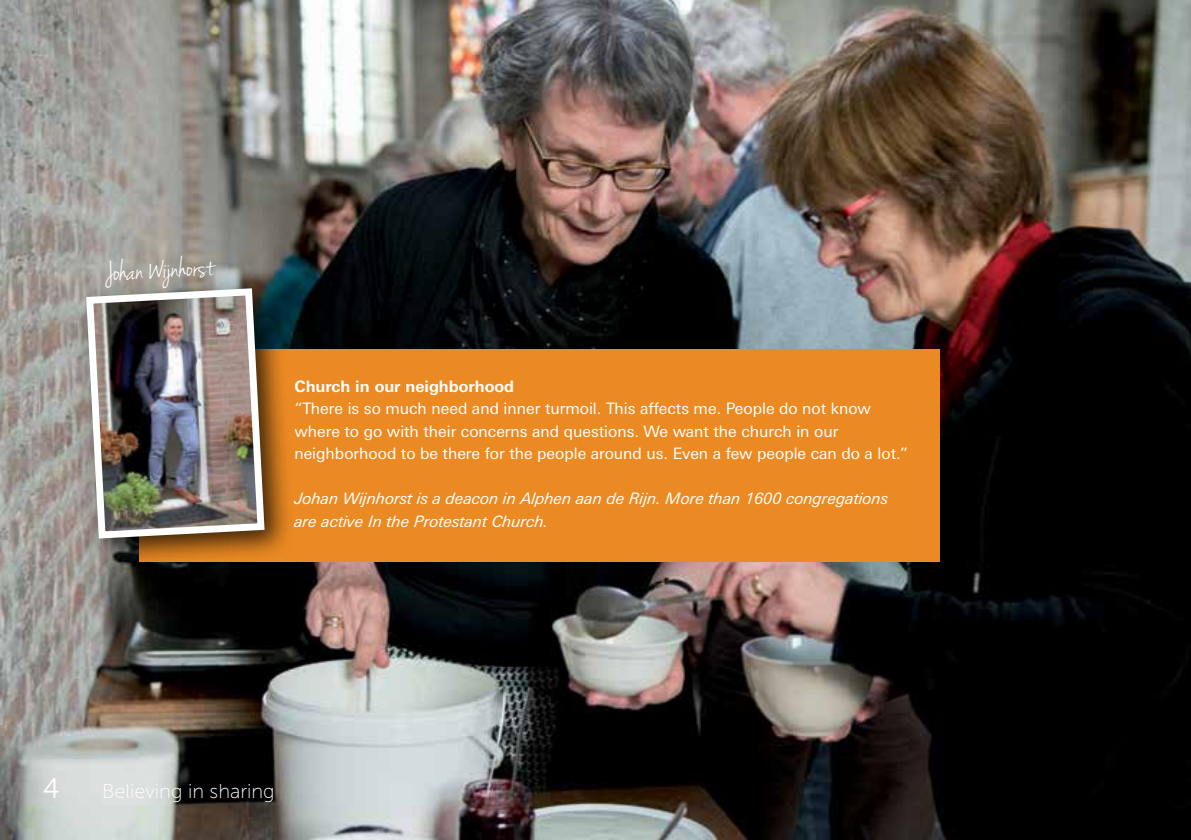
<style>
.page{position:relative;width:1191px;height:840px;background:#fff}
.page>*{position:absolute;margin:0;border:0;box-sizing:border-box;transform-origin:0 0}
.t1{font:italic 29.2px "Jenna Sue";color:#fff}
.t2{font:28px "Museo Sans 300";color:#fff}
.t3{font:20px "Museo Sans 100";color:#fff}
.t4{font:15.8px/22.6px "Linotype Univers Basic";color:#fff}
.t5{font:italic 15.8px/22.6px "Linotype Univers Basic";color:#fff}
.t6{font:700 15.8px "Linotype Univers Basic";color:#fff}
</style>
<div class="page">
<img style="left:0;top:0;width:1191px;height:839px">
<div style="left:140px;top:349px;width:800px;height:212px;background:#eb8a23"></div>
<div style="left:75px;top:276px;width:219px;height:292px;background:#000;opacity:.75"></div>
<img style="left:83px;top:284px;width:185px;height:258px">
<h1 class="t1" style="left:104px;top:255px;width:109px;rotate:-3deg">Johan Wijnhorst</h1>
<p class="t6" style="left:294px;top:376px;width:221px">Church in our neighborhood</p>
<p class="t4" style="left:294px;top:397px;width:615px">“There is so much need and inner turmoil. This affects me. People do not know where to go with their concerns and questions. We want the church in our neighborhood to be there for the people around us. Even a few people can do a lot.”</p>
<p class="t5" style="left:294px;top:487px;width:595px">Johan Wijnhorst is a deacon in Alphen aan de Rijn. More than 1600 congregations are active In the Protestant Church.</p>
<h2 class="t2" style="left:43px;top:773px;width:18px">4</h2>
<p class="t3" style="left:102px;top:780px;width:174px">Believing in sharing</p>
</div>
